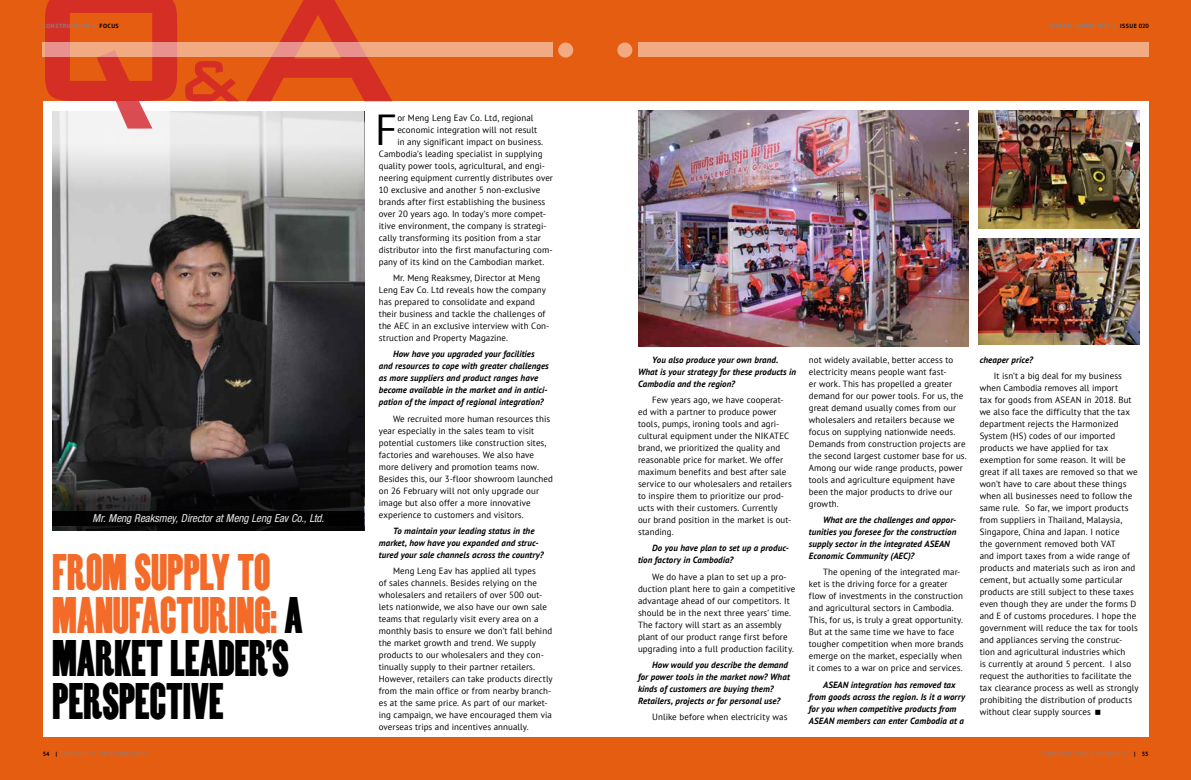
<style>
.page{position:relative;width:1191px;height:780px;background:#e55d11}
.page>*{position:absolute;margin:0;border:0;box-sizing:border-box;transform-origin:0 0}
.t1{font:47px/43px "Copper Canyon WBW";color:#f36a29}
.t2{font:43.3px "PT Sans";color:#000}
.t3{font:italic condensed 11px "Helvetica Neue LT Std";letter-spacing:-.005em;color:#fff}
.t4{font:9px/12px "PT Sans";letter-spacing:.01em;color:#000}
.t5{font:italic 700 9px/12px "PT Sans";letter-spacing:.01em;color:#000}
.t6{font:6px "PT Sans";letter-spacing:.08em;color:#808285}
.t7{font:700 6px "PT Sans";letter-spacing:.08em;color:#808285}
.t8{font:700 6px "PT Sans";color:#000}
.s1{font-size:8px}
.s2{color:#000}
.s3{font-weight:700;color:#000}
.s4{font-weight:400;color:#808285}
</style>
<div class="page">
<div style="left:43px;top:101px;width:1105px;height:636px;background:#fff"></div>
<img style="left:53px;top:205px;width:311px;height:232px">
<svg style="left:53px;top:437px;width:311px;height:93px;background:#212021"></svg>
<svg style="left:53px;top:128px;width:311px;height:77px;background:#d2d2d0"></svg>
<svg style="left:45px;top:0;width:347px;height:128px"></svg>
<div style="left:53px;top:511px;width:311px;height:14px;background:#000"></div>
<img style="left:638px;top:110px;width:330px;height:236px">
<img style="left:979px;top:110px;width:161px;height:118px">
<svg style="left:43px;top:43px;width:510px;height:14px;background:#efa484"></svg>
<div style="left:638px;top:43px;width:510px;height:14px;background:#f1aa82"></div>
<div style="left:617px;top:43px;width:15px;height:15px;background:#f1aa82;border-radius:50%"></div>
<div style="left:558px;top:43px;width:15px;height:15px;background:#f1aa82;border-radius:50%"></div>
<img style="left:979px;top:238px;width:161px;height:107px">
<p class="t7" style="left:43px;top:22px;width:66px">CONSTRUCTION <span class="s1">•</span> <span class="s2">FOCUS</span></p>
<p class="t7" style="left:1050px;top:22px;width:100px">MARCH ~ APRIL 2016 <span class="s1">•</span> <span class="s2">ISSUE 020</span></p>
<h2 class="t2" style="left:375px;top:102px;width:24px">F</h2>
<p class="t4" style="left:397px;top:111px;width:138px">or Meng Leng Eav Co. Ltd, regional</p>
<p class="t4" style="left:397px;top:123px;width:141px">economic integration will not result</p>
<p class="t4" style="left:397px;top:135px;width:147px">in any significant impact on business.</p>
<p class="t4" style="left:379px;top:147px;width:165px">Cambodia’s leading specialist in supplying</p>
<p class="t4" style="left:379px;top:159px;width:168px">quality power tools, agricultural, and engi-</p>
<p class="t4" style="left:379px;top:171px;width:176px">neering equipment currently distributes over</p>
<p class="t4" style="left:379px;top:183px;width:163px">10 exclusive and another 5 non-exclusive</p>
<p class="t4" style="left:379px;top:195px;width:168px">brands after first establishing the business</p>
<p class="t4" style="left:379px;top:207px;width:169px">over 20 years ago. In today’s more compet-</p>
<p class="t4" style="left:379px;top:219px;width:169px">itive environment, the company is strategi-</p>
<p class="t4" style="left:379px;top:231px;width:164px">cally transforming its position from a star</p>
<p class="t4" style="left:379px;top:243px;width:175px">distributor into the first manufacturing com-</p>
<p class="t4" style="left:379px;top:255px;width:167px">pany of its kind on the Cambodian market.</p>
<p class="t4" style="left:379px;top:272px;width:172px;text-indent:14px">Mr. Meng Reaksmey, Director at Meng Leng Eav Co. Ltd reveals how the company has prepared to consolidate and expand their business and tackle the challenges of the AEC in an exclusive interview with Con&shy;struction and Property Magazine.</p>
<p class="t5" style="left:379px;top:348px;width:171px;text-indent:14px">How have you upgraded your facilities and resources to cope with greater challenges as more suppliers and product ranges have become available in the market and in antici&shy;pation of the impact of regional integration?</p>
<p class="t4" style="left:379px;top:412px;width:176px;text-indent:14px">We recruited more human resources this year especially in the sales team to visit potential customers like construction sites, factories and warehouses. We also have more delivery and promotion teams now.<br>Besides this, our 3-floor showroom launched on 26 February will not only upgrade our image but also offer a more innovative experience to customers and visitors.</p>
<p class="t5" style="left:379px;top:524px;width:166px;text-align:center">To maintain your leading status in the market, how have you expanded and struc&shy;tured your sale channels across the country?</p>
<p class="t4" style="left:379px;top:565px;width:175px;text-indent:14px">Meng Leng Eav has applied all types<br>of sales channels. Besides relying on the wholesalers and retailers of over 500 out&shy;lets nationwide, we also have our own sale teams that regularly visit every area on a monthly basis to ensure we don’t fall behind the market growth and trend. We supply products to our wholesalers and they con&shy;tinually supply to their partner retailers.<br>However, retailers can take products directly from the main office or from nearby branch&shy;es at the same price. As part of our market&shy;ing campaign, we have encouraged them via overseas trips and incentives annually.</p>
<p class="t5" style="left:979px;top:353px;width:55px">cheaper price?</p>
<p class="t4" style="left:979px;top:369px;width:160px;text-indent:14px">It isn’t a big deal for my business when Cambodia removes all import<br>tax for goods from ASEAN in 2018. But we also face the difficulty that the tax department rejects the Harmonized System (HS) codes of our imported products we have applied for tax exemption for some reason. It will be great if all taxes are removed so that we won’t have to care about these things when all businesses need to follow the same rule. So far, we import products from suppliers in Thailand, Malaysia, Singapore, China and Japan. I notice<br>the government removed both VAT<br>and import taxes from a wide range of products and materials such as iron and cement, but actually some particular products are still subject to these taxes even though they are under the forms D and E of customs procedures. I hope the government will reduce the tax for tools and appliances serving the construc&shy;tion and agricultural industries which<br>is currently at around 5 percent. I also request the authorities to facilitate the tax clearance process as well as strongly prohibiting the distribution of products without clear supply sources</p>
<p class="t4" style="left:809px;top:353px;width:159px">not widely available, better access to electricity means people want fast-<br>er work. This has propelled a greater demand for our power tools. For us, the great demand usually comes from our wholesalers and retailers because we focus on supplying nationwide needs.<br>Demands from construction projects are the second largest customer base for us.<br>Among our wide range products, power tools and agriculture equipment have been the major products to drive our growth.</p>
<p class="t5" style="left:809px;top:513px;width:149px;text-indent:14px">What are the challenges and oppor&shy;tunities you foresee for the construction supply sector in the integrated ASEAN Economic Community (AEC)?</p>
<p class="t4" style="left:809px;top:566px;width:156px;text-indent:14px">The opening of the integrated mar&shy;ket is the driving force for a greater flow of investments in the construction and agricultural sectors in Cambodia.<br>This, for us, is truly a great opportunity.<br>But at the same time we have to face tougher competition when more brands emerge on the market, especially when it comes to a war on price and services.</p>
<p class="t5" style="left:809px;top:678px;width:158px;text-indent:14px">ASEAN integration has removed tax from goods across the region. Is it a worry for you when competitive products from ASEAN members can enter Cambodia at a</p>
<p class="t5" style="left:638px;top:353px;width:160px;text-indent:14px">You also produce your own brand.<br>What is your strategy for these products in<br>Cambodia and the region?</p>
<p class="t4" style="left:638px;top:393px;width:155px;text-indent:14px">Few years ago, we have cooperat&shy;ed with a partner to produce power tools, pumps, ironing tools and agri&shy;cultural equipment under the NIKATEC brand, we prioritized the quality and reasonable price for market. We offer maximum benefits and best after sale service to our wholesalers and retailers to inspire them to prioritize our prod&shy;ucts with their customers. Currently our brand position in the market is out&shy;standing.</p>
<p class="t5" style="left:638px;top:542px;width:152px;text-indent:14px">Do you have plan to set up a produc&shy;tion factory in Cambodia?</p>
<p class="t4" style="left:638px;top:570px;width:159px;text-indent:14px">We do have a plan to set up a pro&shy;duction plant here to gain a competitive advantage ahead of our competitors. It should be in the next three years’ time.<br>The factory will start as an assembly plant of our product range first before upgrading into a full production facility.</p>
<p class="t5" style="left:638px;top:658px;width:153px;text-indent:14px">How would you describe the demand for power tools in the market now? What kinds of customers are buying them?<br>Retailers, projects or for personal use?</p>
<p class="t4" style="left:638px;top:710px;width:151px">U nlike before when electricity was</p>
<p class="t3" style="left:93px;top:512px;width:233px">Mr. Meng Reaksmey, Director at Meng Leng Eav Co., Ltd.</p>
<h1 class="t1" style="left:53px;top:551px;width:252px">FROM SUPPLY TO<br>MANUFACTURING: <span class="s2">A<br>MARKET LEADER’S<br>PERSPECTIVE</span></h1>
<p class="t6" style="left:43px;top:749px;width:27px"><span class="s3">54 |</span> Constr</p>
<p class="t6" style="left:85px;top:749px;width:9px">uction</p>
<p class="t6" style="left:109px;top:749px;width:16px">&amp; Propert</p>
<p class="t6" style="left:143px;top:749px;width:5px">y</p>
<p class="t6" style="left:1041px;top:749px;width:9px">Constr</p>
<p class="t6" style="left:1065px;top:749px;width:9px">uction</p>
<p class="t6" style="left:1090px;top:749px;width:16px">&amp; Propert</p>
<p class="t8" style="left:1124px;top:749px;width:26px"><span class="s4">y</span> | 55</p>
</div>
